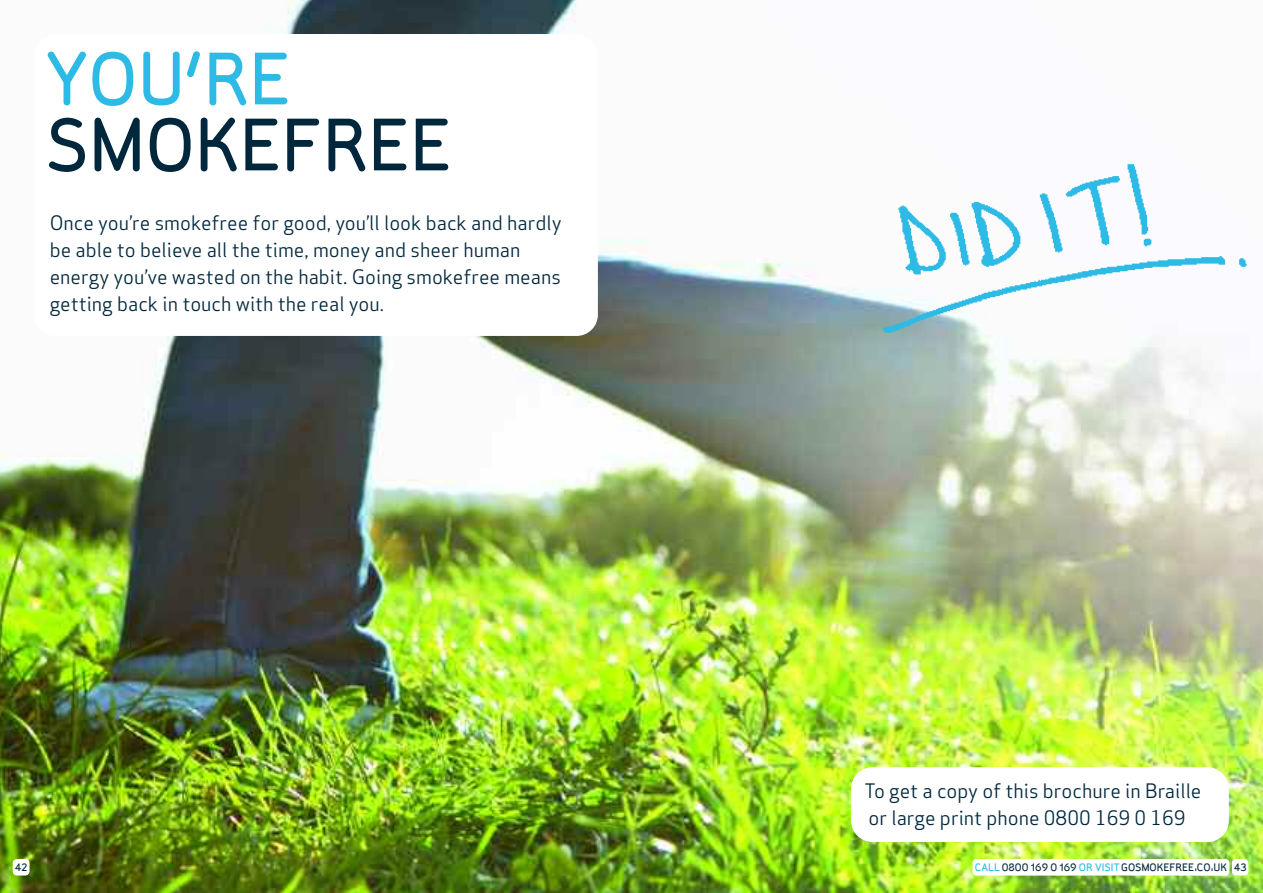
<style>
.page{position:relative;width:1263px;height:893px;background:#fff}
.page>*{position:absolute;margin:0;border:0;box-sizing:border-box;transform-origin:0 0}
.t1{font:500 72px "Sylvia";color:#00273c}
.t2{font:500 72px "Sylvia";color:#2dbae5}
.t3{font:19.5px/27px "Apex Sans Book T";color:#00273c}
.t4{font:500 10.5px "Sylvia";color:#00273c}
.s1{color:#2dbae5}
</style>
<div class="page">
<img style="left:0;top:0;width:1263px;height:893px">
<div style="left:1232px;top:859px;width:16px;height:16px;background:#fff;border-radius:4px"></div>
<div style="left:972px;top:859px;width:257px;height:16px;background:#fff;border-radius:4px"></div>
<div style="left:13px;top:859px;width:17px;height:16px;background:#fff;border-radius:4px"></div>
<div style="left:34px;top:34px;width:564px;height:302px;background:#fff;border-radius:21px"></div>
<div style="left:851px;top:767px;width:378px;height:75px;background:#fff;border-radius:21px"></div>
<img style="left:832px;top:135px;width:431px;height:240px">
<h1 class="t2" style="left:45px;top:53px;width:247px">YOU’RE</h1>
<h1 class="t1" style="left:45px;top:119px;width:408px">SMOKEFREE</h1>
<p class="t3" style="left:50px;top:210px;width:513px">Once you’re smokefree for good, you’ll look back and hardly be able to believe all the time, money and sheer human energy you’ve wasted on the habit. Going smokefree means getting back in touch with the real you.</p>
<p class="t3" style="left:864px;top:777px;width:339px">To get a copy of this brochure in Braille or large print phone 0800 169 0 169</p>
<p class="t4" style="left:15px;top:863px;width:14px">42</p>
<p class="t4" style="left:975px;top:864px;width:273px"><span class="s1">CALL</span>0800 169 0 169 <span class="s1">OR VISIT</span>GOSMOKEFREE.CO.UK 43</p>
</div>
